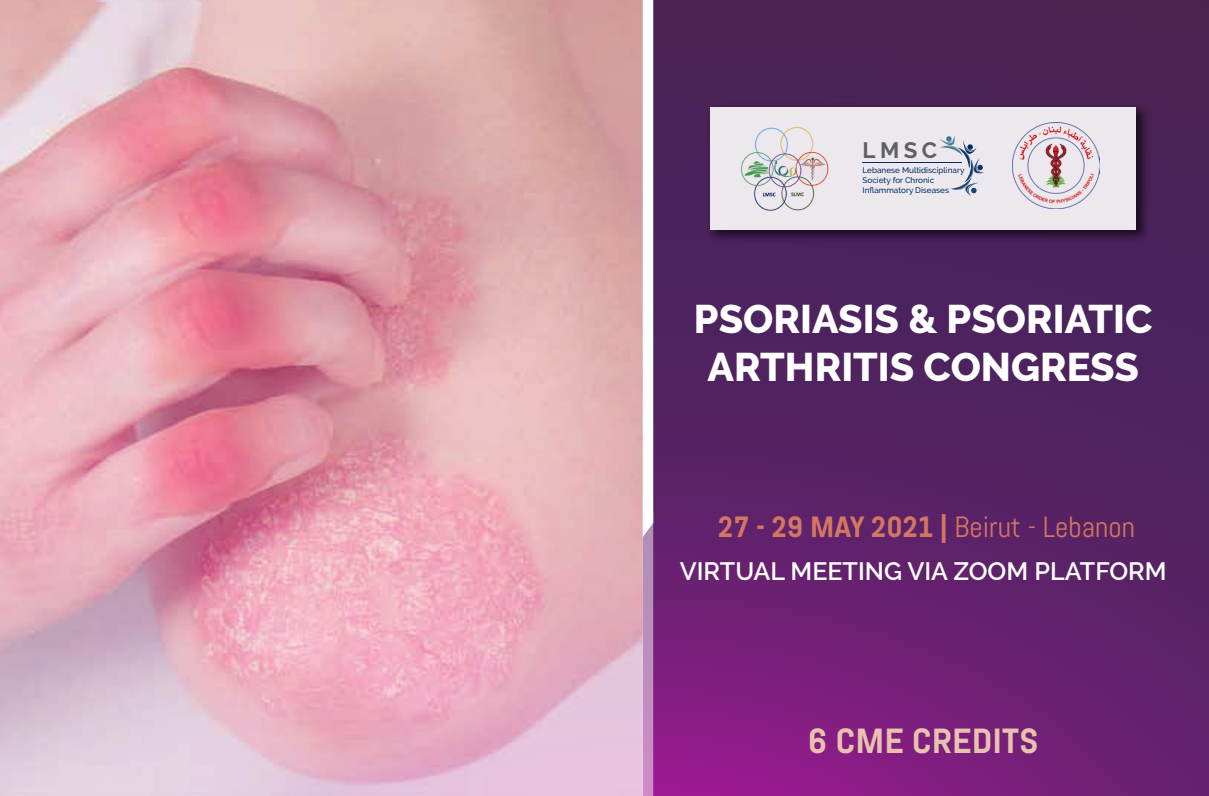
<style>
.page{position:relative;width:1209px;height:796px;background:#fff}
.page>*{position:absolute;margin:0;border:0;box-sizing:border-box;transform-origin:0 0}
.t1{font:800 39.75px/47.7px "Raleway";color:#fff;text-align:center}
.t2{font:700 34.88px "Abel Pro";color:#e9c2af}
.t3{font:29.25px "Abel";color:#d47762}
.t4{font:600 25.05px "Raleway";color:#fff}
.t5{font:700 22.27px "Raleway";color:#606060}
.t6{font:500 8.1px/9.8px "Raleway";color:#012c62}
.s1{font-family:"Abel Pro";font-weight:700}
</style>
<div class="page">
<svg style="left:653px;top:0;width:556px;height:796px;background:#5b2166"></svg>
<img style="left:0;top:2px;width:643px;height:790px">
<svg style="left:643px;top:523px;width:10px;height:273px;background:#bf90bf"></svg>
<img style="left:704px;top:101px;width:451px;height:147px">
<div style="left:710px;top:107px;width:426px;height:123px;background:#ece8ee"></div>
<img style="left:1012px;top:122px;width:87px;height:87px">
<img style="left:740px;top:127px;width:89px;height:84px">
<hr style="left:863px;top:162px;width:99px;height:1px;background:#012c62">
<svg style="left:939px;top:136px;width:45px;height:60px"></svg>
<h3 class="t5" style="left:863px;top:137px;width:76px">LMSC</h3>
<p class="t6" style="left:863px;top:166px;width:103px">Lebanese Multidisciplinary<br>Society for Chronic<br>Inflammatory Diseases</p>
<h1 class="t1" style="left:694px;top:296px;width:460px">PSORIASIS &amp; PSORIATIC<br>ARTHRITIS CONGRESS</h1>
<h3 class="t3" style="left:718px;top:509px;width:418px"><span class="s1">27 - 29 MAY 2021 |</span> Beirut - Lebanon</h3>
<h3 class="t4" style="left:680px;top:556px;width:488px">VIRTUAL MEETING VIA ZOOM PLATFORM</h3>
<h2 class="t2" style="left:808px;top:717px;width:232px">6 CME CREDITS</h2>
</div>
